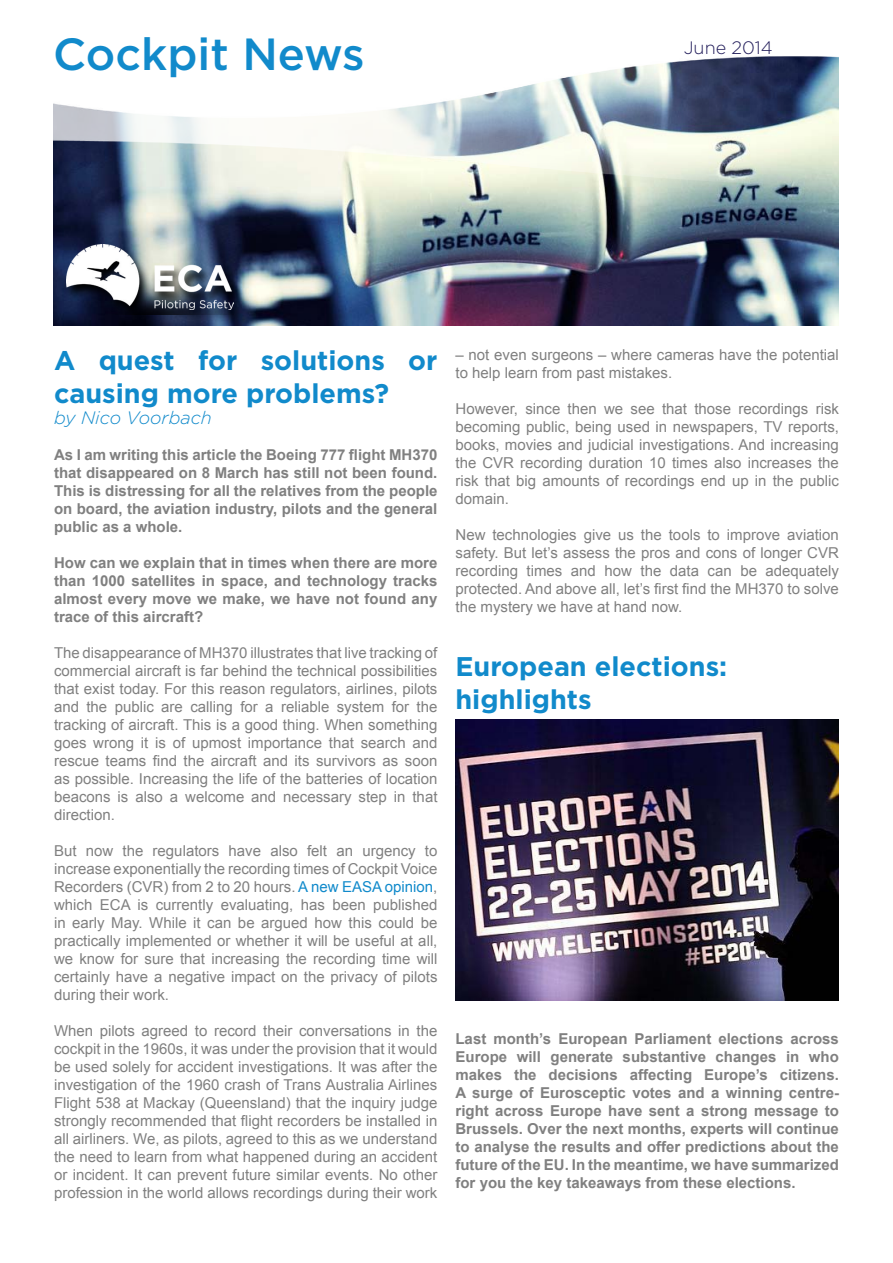
<style>
.page{position:relative;width:893px;height:1263px;background:#fff}
.page>*{position:absolute;margin:0;border:0;box-sizing:border-box;transform-origin:0 0}
.t1{font:500 45px "Gotham";color:#118acb}
.t2{font:700 27px/32.4px "Gotham";color:#118acb}
.t3{font:italic 300 18px "Gotham";color:#118acb}
.t4{font:300 18px "Gotham";color:#231e5b}
.t5{font:15px/18px "Arial";color:#808080;text-align:justify}
.t6{font:700 15px/18px "Arial";color:#808080;text-align:justify}
.s1{color:#118acb}
</style>
<div class="page">
<img style="left:53px;top:210px;width:786px;height:115px">
<img style="left:53px;top:56px;width:786px;height:154px">
<svg style="left:63px;top:244px;width:182px;height:81px;background:#1a2644"></svg>
<svg style="left:97px;top:309px;width:137px;height:6px"></svg>
<img style="left:67px;top:244px;width:167px;height:65px">
<img style="left:455px;top:720px;width:384px;height:280px">
<h1 class="t1" style="left:53px;top:25px;width:313px">Cockpit News</h1>
<p class="t4" style="left:684px;top:36px;width:91px">June 2014</p>
<h2 class="t2" style="left:54px;top:344px;width:385px">A quest for solutions or causing more problems?</h2>
<p class="t3" style="left:54px;top:407px;width:159px">by Nico Voorbach</p>
<p class="t6" style="left:54px;top:446px;width:385px">As I am writing this article the Boeing 777 flight MH370 that disappeared on 8 March has still not been found.<br>This is distressing for all the relatives from the people on board, the aviation industry, pilots and the general public as a whole.</p>
<p class="t6" style="left:54px;top:554px;width:385px">How can we explain that in times when there are more than 1000 satellites in space, and technology tracks almost every move we make, we have not found any trace of this aircraft?</p>
<p class="t5" style="left:54px;top:644px;width:385px">The disappearance of MH370 illustrates that live tracking of commercial aircraft is far behind the technical possibilities that exist today. For this reason regulators, airlines, pilots and the public are calling for a reliable system for the tracking of aircraft. This is a good thing. When something goes wrong it is of upmost importance that search and rescue teams find the aircraft and its survivors as soon as possible. Increasing the life of the batteries of location beacons is also a welcome and necessary step in that direction.</p>
<p class="t5" style="left:54px;top:842px;width:385px">But now the regulators have also felt an urgency to increase exponentially the recording times of Cockpit Voice Recorders (CVR) from 2 to 20 hours. <span class="s1">A new EASA opinion</span>, which ECA is currently evaluating, has been published in early May. While it can be argued how this could be practically implemented or whether it will be useful at all, we know for sure that increasing the recording time will certainly have a negative impact on the privacy of pilots during their work.</p>
<p class="t5" style="left:54px;top:1022px;width:385px">When pilots agreed to record their conversations in the cockpit in the 1960s, it was under the provision that it would be used solely for accident investigations. It was after the investigation of the 1960 crash of Trans Australia Airlines Flight 538 at Mackay (Queensland) that the inquiry judge strongly recommended that flight recorders be installed in all airliners. We, as pilots, agreed to this as we understand the need to learn from what happened during an accident or incident. It can prevent future similar events. No other profession in the world allows recordings during their work</p>
<p class="t5" style="left:455px;top:345px;width:385px">– not even surgeons – where cameras have the potential to help learn from past mistakes.</p>
<p class="t5" style="left:455px;top:399px;width:385px">However, since then we see that those recordings risk becoming public, being used in newspapers, TV reports, books, movies and judicial investigations. And increasing the CVR recording duration 10 times also increases the risk that big amounts of recordings end up in the public domain.</p>
<p class="t5" style="left:455px;top:525px;width:385px">New technologies give us the tools to improve aviation safety. But let’s assess the pros and cons of longer CVR recording times and how the data can be adequately protected. And above all, let’s first find the MH370 to solve the mystery we have at hand now.</p>
<h2 class="t2" style="left:455px;top:650px;width:273px">European elections: highlights</h2>
<p class="t6" style="left:455px;top:1030px;width:385px">Last month’s European Parliament elections across Europe will generate substantive changes in who makes the decisions affecting Europe’s citizens.<br>A surge of Eurosceptic votes and a winning centre&shy;right across Europe have sent a strong message to Brussels. Over the next months, experts will continue to analyse the results and offer predictions about the future of the EU. In the meantime, we have summarized for you the key takeaways from these elections.</p>
</div>
